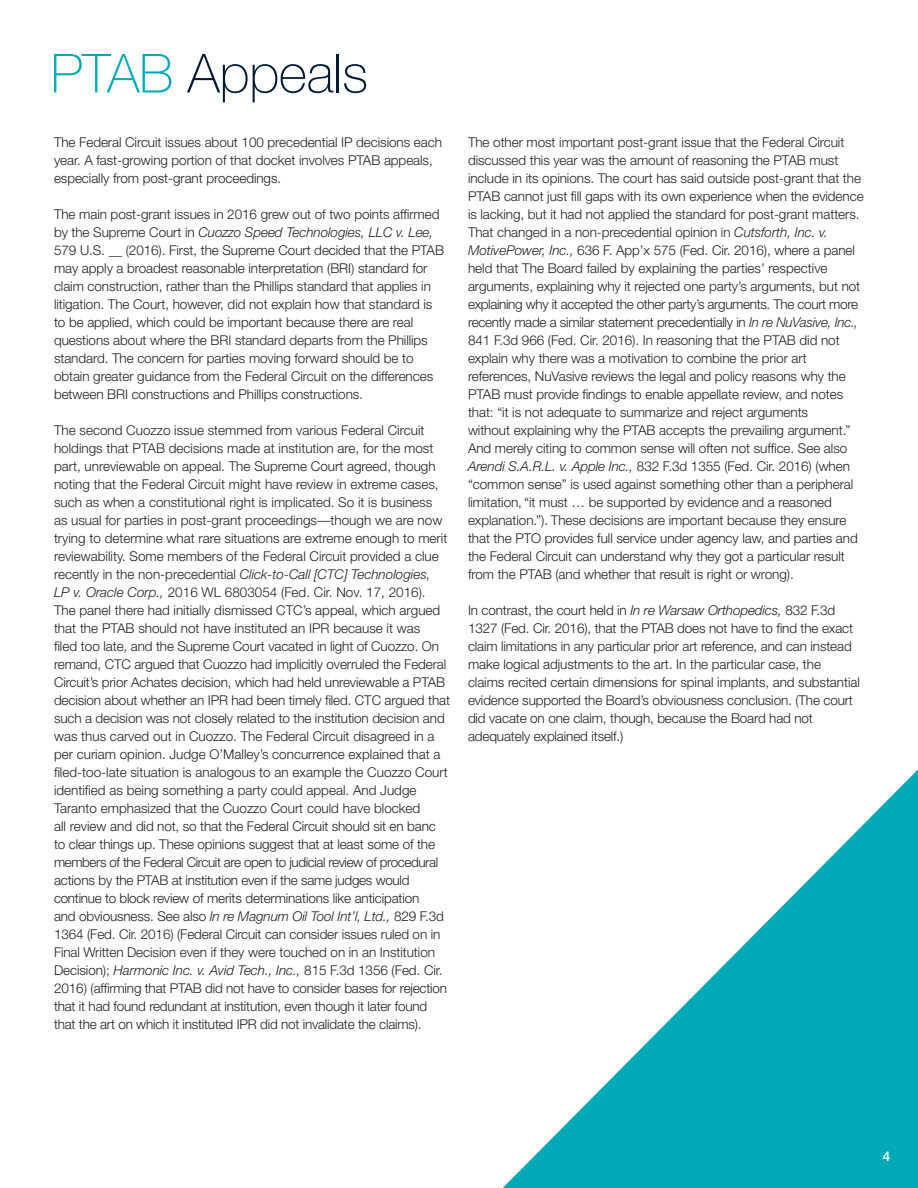
<style>
.page{position:relative;width:918px;height:1188px;background:#fff}
.page>*{position:absolute;margin:0;border:0;box-sizing:border-box;transform-origin:0 0}
.t1{font:100 54px "Helvetica Neue";letter-spacing:-.005em;color:#001932}
.t2{font:300 13.5px/18px "Helvetica Neue";letter-spacing:-.005em;color:#231f20}
.t3{font:500 13.5px "Helvetica Neue";color:#fff}
.s1{color:#00aab8}
.s2{font-style:italic}
</style>
<div class="page">
<svg style="left:503px;top:769px;width:415px;height:419px"></svg>
<p class="t1" style="left:51px;top:43px;width:319px"><span class="s1">PTAB</span> Appeals</p>
<p class="t2" style="left:54px;top:133px;width:389px">The Federal Circuit issues about 100 precedential IP decisions each year. A fast-growing portion of that docket involves PTAB appeals, especially from post-grant proceedings.</p>
<p class="t2" style="left:54px;top:205px;width:392px">The main post-grant issues in 2016 grew out of two points affirmed by the Supreme Court in <span class="s2">Cuozzo Speed Technologies, LLC v. Lee, </span>579 U.S. __ (2016). First, the Supreme Court decided that the PTAB may apply a broadest reasonable interpretation (BRI) standard for claim construction, rather than the Phillips standard that applies in litigation. The Court, however, did not explain how that standard is to be applied, which could be important because there are real questions about where the BRI standard departs from the Phillips standard. The concern for parties moving forward should be to obtain greater guidance from the Federal Circuit on the differences between BRI constructions and Phillips constructions.</p>
<p class="t2" style="left:54px;top:421px;width:398px">The second Cuozzo issue stemmed from various Federal Circuit holdings that PTAB decisions made at institution are, for the most part, unreviewable on appeal. The Supreme Court agreed, though noting that the Federal Circuit might have review in extreme cases, such as when a constitutional right is implicated. So it is business<br>as usual for parties in post-grant proceedings—though we are now trying to determine what rare situations are extreme enough to merit reviewability. Some members of the Federal Circuit provided a clue recently in the non-precedential <span class="s2">Click-to-Call [CTC] Technologies,<br>LP v. Oracle Corp.,</span> 2016 WL 6803054 (Fed. Cir. Nov. 17, 2016).<br>The panel there had initially dismissed CTC’s appeal, which argued that the PTAB should not have instituted an IPR because it was<br>filed too late, and the Supreme Court vacated in light of Cuozzo. On remand, CTC argued that Cuozzo had implicitly overruled the Federal Circuit’s prior Achates decision, which had held unreviewable a PTAB decision about whether an IPR had been timely filed. CTC argued that such a decision was not closely related to the institution decision and was thus carved out in Cuozzo. The Federal Circuit disagreed in a per curiam opinion. Judge O’Malley’s concurrence explained that a filed-too-late situation is analogous to an example the Cuozzo Court identified as being something a party could appeal. And Judge Taranto emphasized that the Cuozzo Court could have blocked<br>all review and did not, so that the Federal Circuit should sit en banc to clear things up. These opinions suggest that at least some of the members of the Federal Circuit are open to judicial review of procedural actions by the PTAB at institution even if the same judges would continue to block review of merits determinations like anticipation<br>and obviousness. See also <span class="s2">In re Magnum Oil Tool Int’l, Ltd.,</span> 829 F.3d 1364 (Fed. Cir. 2016) (Federal Circuit can consider issues ruled on in Final Written Decision even if they were touched on in an Institution Decision); <span class="s2">Harmonic Inc. v. Avid Tech., Inc.,</span> 815 F.3d 1356 (Fed. Cir.<br>2016) (affirming that PTAB did not have to consider bases for rejection that it had found redundant at institution, even though it later found that the art on which it instituted IPR did not invalidate the claims).</p>
<p class="t2" style="left:468px;top:133px;width:397px">The other most important post-grant issue that the Federal Circuit discussed this year was the amount of reasoning the PTAB must include in its opinions. The court has said outside post-grant that the PTAB cannot just fill gaps with its own experience when the evidence is lacking, but it had not applied the standard for post-grant matters.<br>That changed in a non-precedential opinion in <span class="s2">Cutsforth, Inc. v.<br>MotivePower, Inc.,</span> 636 F. App’x 575 (Fed. Cir. 2016), where a panel held that The Board failed by explaining the parties’ respective arguments, explaining why it rejected one party’s arguments, but not explaining why it accepted the other party’s arguments. The court more recently made a similar statement precedentially in <span class="s2">In re NuVasive, Inc., </span>841 F.3d 966 (Fed. Cir. 2016). In reasoning that the PTAB did not explain why there was a motivation to combine the prior art references, NuVasive reviews the legal and policy reasons why the PTAB must provide findings to enable appellate review, and notes that: “it is not adequate to summarize and reject arguments<br>without explaining why the PTAB accepts the prevailing argument.” And merely citing to common sense will often not suffice. See also <span class="s2">Arendi S.A.R.L. v. Apple Inc.,</span> 832 F.3d 1355 (Fed. Cir. 2016) (when “common sense” is used against something other than a peripheral limitation, “it must … be supported by evidence and a reasoned explanation.”). These decisions are important because they ensure that the PTO provides full service under agency law, and parties and the Federal Circuit can understand why they got a particular result from the PTAB (and whether that result is right or wrong).</p>
<p class="t2" style="left:468px;top:601px;width:393px">In contrast, the court held in <span class="s2">In re Warsaw Orthopedics,</span> 832 F.3d 1327 (Fed. Cir. 2016), that the PTAB does not have to find the exact claim limitations in any particular prior art reference, and can instead make logical adjustments to the art. In the particular case, the claims recited certain dimensions for spinal implants, and substantial evidence supported the Board’s obviousness conclusion. (The court did vacate on one claim, though, because the Board had not adequately explained itself.)</p>
<p class="t3" style="left:883px;top:1148px;width:9px">4</p>
</div>
